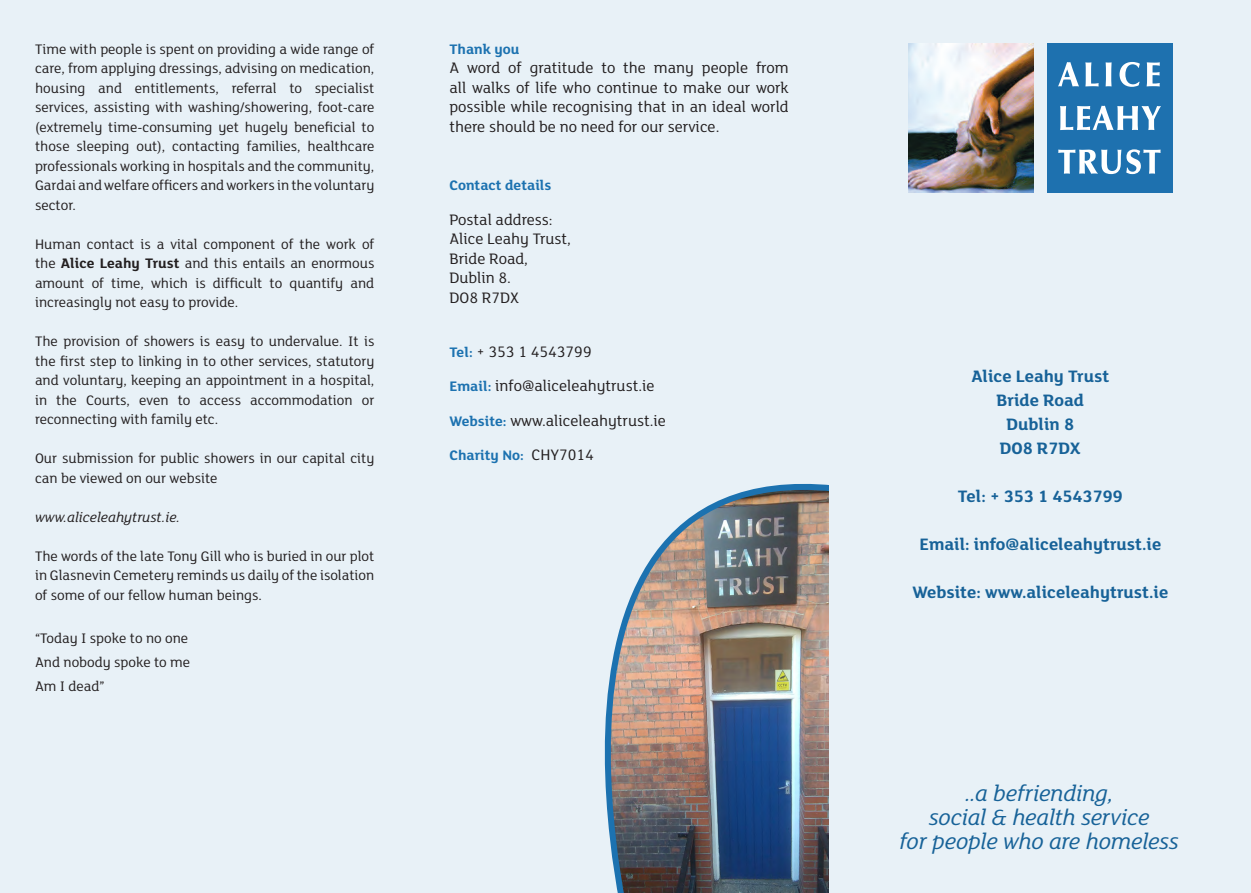
<style>
.page{position:relative;width:1251px;height:893px;background:#fff}
.page>*{position:absolute;margin:0;border:0;box-sizing:border-box;transform-origin:0 0}
.t1{font:italic 24px "FS Lola";letter-spacing:-.01em;color:#176298}
.t2{font:700 18px "FS Lola";color:#176298}
.t3{font:16.5px/19.5px "FS Lola";color:#231f20;text-align:justify}
.t4{font:15px/19.5px "FS Lola";color:#231f20;text-align:justify}
.t5{font:700 15px "FS Lola";color:#1c72b0}
.t6{font:italic 15px "FS Lola";color:#231f20}
.s1{font-weight:700}
.s2{font-weight:700;font-size:15px;color:#1c72b0}
.s3{font-weight:400;font-size:16.5px;color:#231f20}
</style>
<div class="page">
<div style="left:0;top:0;width:421px;height:893px;background:#e8f1f7"></div>
<div style="left:413px;top:0;width:429px;height:893px;background:#e8f1f7"></div>
<img style="left:604px;top:483px;width:225px;height:410px">
<div style="left:829px;top:0;width:421px;height:893px;background:#e8f1f7"></div>
<img style="left:908px;top:43px;width:125px;height:150px">
<div style="left:1046px;top:43px;width:125px;height:150px;background:#1e71af"></div>
<svg style="left:1058px;top:62px;width:20px;height:24px"></svg>
<svg style="left:1085px;top:62px;width:13px;height:24px"></svg>
<svg style="left:1105px;top:62px;width:6px;height:24px"></svg>
<svg style="left:1119px;top:62px;width:20px;height:25px"></svg>
<svg style="left:1146px;top:62px;width:13px;height:24px"></svg>
<svg style="left:1060px;top:106px;width:100px;height:24px"></svg>
<svg style="left:1058px;top:149px;width:102px;height:25px"></svg>
<p class="t4" style="left:35px;top:39px;width:341px">Time with people is spent on providing a wide range of care, from applying dressings, advising on medication, housing and entitlements, referral to specialist services, assisting with washing/showering, foot-care (extremely time-consuming yet hugely beneficial to those sleeping out), contacting families, healthcare professionals working in hospitals and the community, Gardai and welfare officers and workers in the voluntary sector.</p>
<p class="t4" style="left:35px;top:234px;width:341px">Human contact is a vital component of the work of the <span class="s1">Alice Leahy Trust</span> and this entails an enormous amount of time, which is difficult to quantify and increasingly not easy to provide.</p>
<p class="t4" style="left:35px;top:331px;width:341px">The provision of showers is easy to undervalue. It is the first step to linking in to other services, statutory and voluntary, keeping an appointment in a hospital, in the Courts, even to access accommodation or reconnecting with family etc.</p>
<p class="t4" style="left:35px;top:448px;width:341px">Our submission for public showers in our capital city can be viewed on our website</p>
<p class="t6" style="left:35px;top:507px;width:146px">www.aliceleahytrust.ie.</p>
<p class="t4" style="left:35px;top:546px;width:341px">The words of the late Tony Gill who is buried in our plot in Glasnevin Cemetery reminds us daily of the isolation of some of our fellow human beings.</p>
<p class="t4" style="left:35px;top:628px;width:155px">“Today I spoke to no one</p>
<p class="t4" style="left:35px;top:652px;width:157px">And nobody spoke to me</p>
<p class="t4" style="left:35px;top:676px;width:71px">Am I dead”</p>
<p class="t5" style="left:449px;top:39px;width:71px">Thank you</p>
<p class="t3" style="left:449px;top:57px;width:341px">A word of gratitude to the many people from all walks of life who continue to make our work possible while recognising that in an ideal world there should be no need for our service.</p>
<p class="t5" style="left:449px;top:175px;width:103px">Contact details</p>
<p class="t3" style="left:449px;top:209px;width:105px">Postal address:</p>
<p class="t3" style="left:449px;top:228px;width:123px">Alice Leahy Trust,</p>
<p class="t3" style="left:449px;top:248px;width:80px">Bride Road,</p>
<p class="t3" style="left:449px;top:267px;width:63px">Dublin 8.</p>
<p class="t3" style="left:449px;top:287px;width:71px">DO8 R7DX</p>
<p class="t3" style="left:449px;top:341px;width:144px"><span class="s2">Tel:</span> + 353 1 4543799</p>
<p class="t3" style="left:449px;top:375px;width:207px"><span class="s2">Email:</span> info@aliceleahytrust.ie</p>
<p class="t3" style="left:449px;top:410px;width:218px"><span class="s2">Website:</span> www.aliceleahytrust.ie</p>
<p class="t5" style="left:449px;top:445px;width:146px">Charity No: <span class="s3">CHY7014</span></p>
<p class="t2" style="left:971px;top:364px;width:139px">Alice Leahy Trust</p>
<p class="t2" style="left:996px;top:388px;width:89px">Bride Road</p>
<p class="t2" style="left:1006px;top:412px;width:69px">Dublin 8</p>
<p class="t2" style="left:999px;top:436px;width:82px">DO8 R7DX</p>
<p class="t2" style="left:957px;top:484px;width:166px">Tel: + 353 1 4543799</p>
<p class="t2" style="left:919px;top:532px;width:243px">Email: info@aliceleahytrust.ie</p>
<p class="t2" style="left:912px;top:580px;width:257px">Website: www.aliceleahytrust.ie</p>
<p class="t1" style="left:964px;top:778px;width:150px">..a befriending,</p>
<p class="t1" style="left:928px;top:802px;width:222px">social &amp; health service</p>
<p class="t1" style="left:899px;top:826px;width:281px">for people who are homeless</p>
</div>
